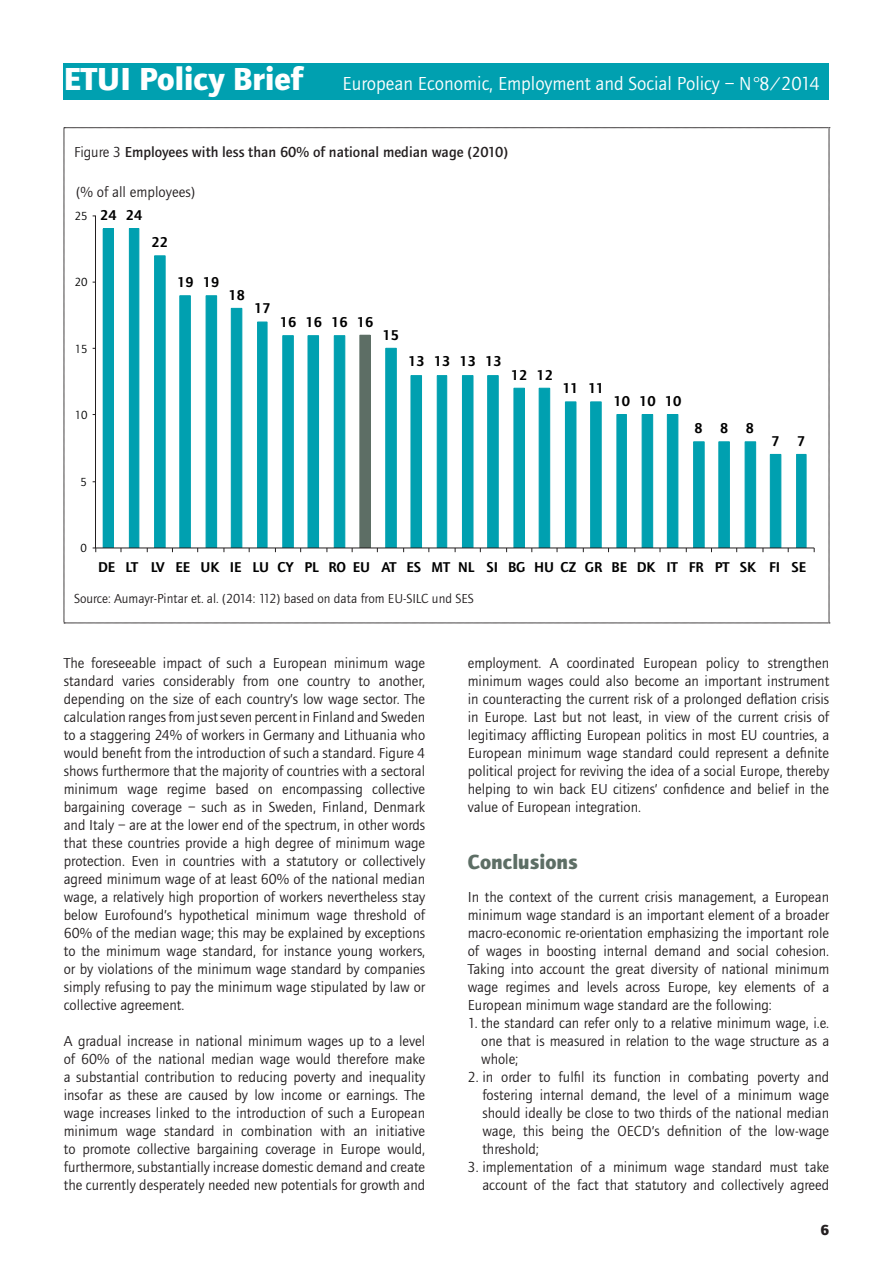
<style>
.page{position:relative;width:893px;height:1263px;background:#fff}
.page>*{position:absolute;margin:0;border:0;box-sizing:border-box;transform-origin:0 0}
.Intertitre{font:700 21px "Foundry Journal";color:#5d6e65}
.t1{font:19.5px "Foundry Journal";color:#fff}
.t2{font:15.15px "Foundry Journal";color:#231f20}
.Body{font:15px/18px "Foundry Journal";color:#231f20;text-align:justify}
.Body-2{font:500 15px "Foundry Journal";color:#231f20}
.t3{font:700 15px "Foundry Journal";color:#231f20}
.t4{font:600 14.7px "Foundry Journal";color:#000001}
.Body-3{font:13.5px "Foundry Journal";color:#231f20}
.t5{font:12.15px "Foundry Journal";color:#000001}
.s1{font-weight:700;font-size:33px}
.s2{font-weight:400}
</style>
<div class="page">
<div style="left:64px;top:64px;width:765px;height:36px;background:#00a0b0"></div>
<svg style="left:64px;top:127px;width:766px;height:497px"></svg>
<p class="t1" style="left:64px;top:73px;width:758px"><span class="s1">ETUI Policy Brief</span> European Economic, Employment and Social Policy – N°8/2014</p>
<p class="Body-2" style="left:74px;top:143px;width:436px"><span class="s2">Figure 3</span> Employees with less than 60% of national median wage (2010)</p>
<p class="t2" style="left:76px;top:184px;width:120px">(% of all employees)</p>
<p class="t5" style="left:75px;top:209px;width:14px">25</p>
<p class="t5" style="left:75px;top:276px;width:14px">20</p>
<p class="t5" style="left:75px;top:342px;width:14px">15</p>
<p class="t5" style="left:75px;top:409px;width:14px">10</p>
<p class="t4" style="left:100px;top:207px;width:44px">24 24</p>
<p class="t4" style="left:151px;top:233px;width:18px">22</p>
<p class="t4" style="left:177px;top:273px;width:44px">19 19</p>
<p class="t4" style="left:228px;top:287px;width:18px">18</p>
<p class="t4" style="left:254px;top:300px;width:18px">17</p>
<p class="t4" style="left:280px;top:313px;width:95px">16 16 16 16</p>
<p class="t4" style="left:382px;top:326px;width:18px">15</p>
<p class="t4" style="left:408px;top:353px;width:95px">13 13 13 13</p>
<p class="t4" style="left:511px;top:366px;width:44px">12 12</p>
<p class="t4" style="left:563px;top:380px;width:43px">11 11</p>
<p class="t4" style="left:613px;top:393px;width:69px">10 10 10</p>
<p class="t4" style="left:695px;top:420px;width:61px">8 8 8</p>
<p class="t5" style="left:81px;top:475px;width:8px">5</p>
<p class="t4" style="left:772px;top:433px;width:35px">7 7</p>
<p class="t5" style="left:81px;top:541px;width:8px">0</p>
<p class="t4" style="left:98px;top:558px;width:709px">DE LT LV EE UK IE LU CY PL RO EU AT ES MT NL SI BG HU CZ GR BE DK IT FR PT SK FI SE</p>
<p class="Body-3" style="left:74px;top:591px;width:401px">Source: Aumayr-Pintar et. al. (2014: 112) based on data from EU-SILC und SES</p>
<p class="Body" style="left:64px;top:654px;width:363px">The foreseeable impact of such a European minimum wage standard varies considerably from one country to another, depending on the size of each country’s low wage sector. The calculation ranges from just seven percent in Finland and Sweden to a staggering 24% of workers in Germany and Lithuania who would benefit from the introduction of such a standard. Figure 4 shows furthermore that the majority of countries with a sectoral minimum wage regime based on encompassing collective bargaining coverage – such as in Sweden, Finland, Denmark and Italy – are at the lower end of the spectrum, in other words that these countries provide a high degree of minimum wage protection. Even in countries with a statutory or collectively agreed minimum wage of at least 60% of the national median wage, a relatively high proportion of workers nevertheless stay below Eurofound’s hypothetical minimum wage threshold of 60% of the median wage; this may be explained by exceptions to the minimum wage standard, for instance young workers, or by violations of the minimum wage standard by companies simply refusing to pay the minimum wage stipulated by law or collective agreement.</p>
<p class="Body" style="left:64px;top:1032px;width:363px">A gradual increase in national minimum wages up to a level of 60% of the national median wage would therefore make a substantial contribution to reducing poverty and inequality insofar as these are caused by low income or earnings. The wage increases linked to the introduction of such a European minimum wage standard in combination with an initiative to promote collective bargaining coverage in Europe would, furthermore, substantially increase domestic demand and create the currently desperately needed new potentials for growth and</p>
<p class="Body" style="left:468px;top:654px;width:363px">employment. A coordinated European policy to strengthen minimum wages could also become an important instrument in counteracting the current risk of a prolonged deflation crisis in Europe. Last but not least, in view of the current crisis of legitimacy afflicting European politics in most EU countries, a European minimum wage standard could represent a definite political project for reviving the idea of a social Europe, thereby helping to win back EU citizens’ confidence and belief in the value of European integration.</p>
<p class="Intertitre" style="left:468px;top:849px;width:111px">Conclusions</p>
<p class="Body" style="left:468px;top:888px;width:363px">In the context of the current crisis management, a European minimum wage standard is an important element of a broader macro-economic re-orientation emphasizing the important role of wages in boosting internal demand and social cohesion.<br>Taking into account the great diversity of national minimum wage regimes and levels across Europe, key elements of a European minimum wage standard are the following:</p>
<p class="Body" style="left:481px;top:1014px;width:349px;text-indent:-14px">1. the standard can refer only to a relative minimum wage, i.e. one that is measured in relation to the wage structure as a whole;</p>
<p class="Body" style="left:482px;top:1068px;width:348px;text-indent:-15px">2. in order to fulfil its function in combating poverty and fostering internal demand, the level of a minimum wage should ideally be close to two thirds of the national median wage, this being the OECD’s definition of the low-wage threshold;</p>
<p class="Body" style="left:468px;top:1158px;width:363px;text-align:right">3. implementation of a minimum wage standard must take account of the fact that statutory and collectively agreed</p>
<p class="t3" style="left:820px;top:1221px;width:10px">6</p>
</div>
